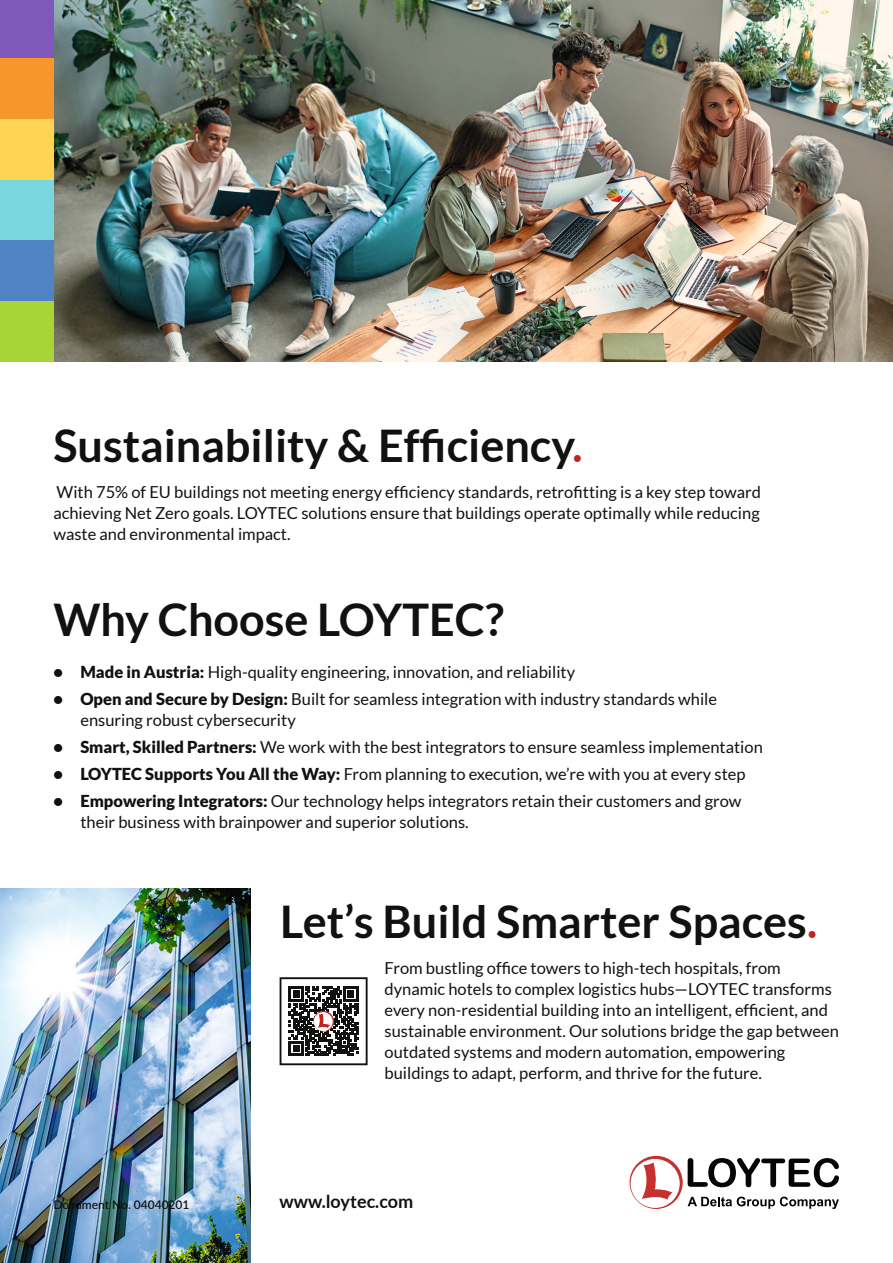
<style>
.page{position:relative;width:893px;height:1263px;background:#fff}
.page>*{position:absolute;margin:0;border:0;box-sizing:border-box;transform-origin:0 0}
.t1{font:700 45px "Lato";color:#11110f}
.t2{font:700 18px "Lato";color:#11110f}
.t3{font:16.5px/21px "Lato";color:#11110f}
.t4{font:600 12px "Lato";color:#11110f}
.s1{color:#c1231e}
.s2{font-weight:900}
</style>
<div class="page">
<img style="left:0;top:889px;width:251px;height:374px">
<svg style="left:630px;top:1156px;width:209px;height:53px"></svg>
<img style="left:53px;top:0;width:840px;height:361px">
<div style="left:0;top:0;width:53px;height:59px;background:#8058bc"></div>
<div style="left:0;top:59px;width:53px;height:60px;background:#f7972b"></div>
<div style="left:0;top:119px;width:53px;height:61px;background:#ffd353"></div>
<div style="left:0;top:180px;width:53px;height:60px;background:#7ad7df"></div>
<div style="left:0;top:240px;width:53px;height:61px;background:#5083c4"></div>
<div style="left:0;top:301px;width:53px;height:60px;background:#a7d538"></div>
<div style="left:280px;top:977px;width:88px;height:88px;border:2px solid #11110f"></div>
<svg style="left:289px;top:986px;width:69px;height:70px"></svg>
<h1 class="t1" style="left:53px;top:420px;width:531px">Sustainability &amp; Efficiency<span class="s1">.</span></h1>
<p class="t3" style="left:53px;top:481px;width:709px;text-align:justify">With 75% of EU buildings not meeting energy efficiency standards, retrofitting is a key step toward achieving Net Zero goals. LOYTEC solutions ensure that buildings operate optimally while reducing waste and environmental impact.</p>
<h1 class="t1" style="left:53px;top:594px;width:452px">Why Choose LOYTEC?</h1>
<p class="t3" style="left:53px;top:661px;width:523px"><span class="s2">• Made in Austria:</span> High-quality engineering, innovation, and reliability</p>
<p class="t3" style="left:80px;top:688px;width:638px;text-indent:-27px"><span class="s2">• Open and Secure by Design:</span> Built for seamless integration with industry standards while ensuring robust cybersecurity</p>
<p class="t3" style="left:53px;top:736px;width:711px"><span class="s2">• Smart, Skilled Partners:</span> We work with the best integrators to ensure seamless implementation</p>
<p class="t3" style="left:53px;top:763px;width:694px"><span class="s2">• LOYTEC Supports You All the Way:</span> From planning to execution, we’re with you at every step</p>
<p class="t3" style="left:80px;top:790px;width:663px;text-indent:-27px"><span class="s2">• Empowering Integrators:</span> Our technology helps integrators retain their customers and grow their business with brainpower and superior solutions.</p>
<h1 class="t1" style="left:280px;top:895px;width:538px">Let’s Build Smarter Spaces<span class="s1">.</span></h1>
<p class="t3" style="left:385px;top:957px;width:456px">From bustling office towers to high-tech hospitals, from dynamic hotels to complex logistics hubs—LOYTEC transforms every non-residential building into an intelligent, efficient, and sustainable environment. Our solutions bridge the gap between outdated systems and modern automation, empowering buildings to adapt, perform, and thrive for the future.</p>
<p class="t4" style="left:53px;top:1195px;width:138px">Document No. 04040201</p>
<p class="t2" style="left:280px;top:1191px;width:135px">www.loytec.com</p>
</div>
